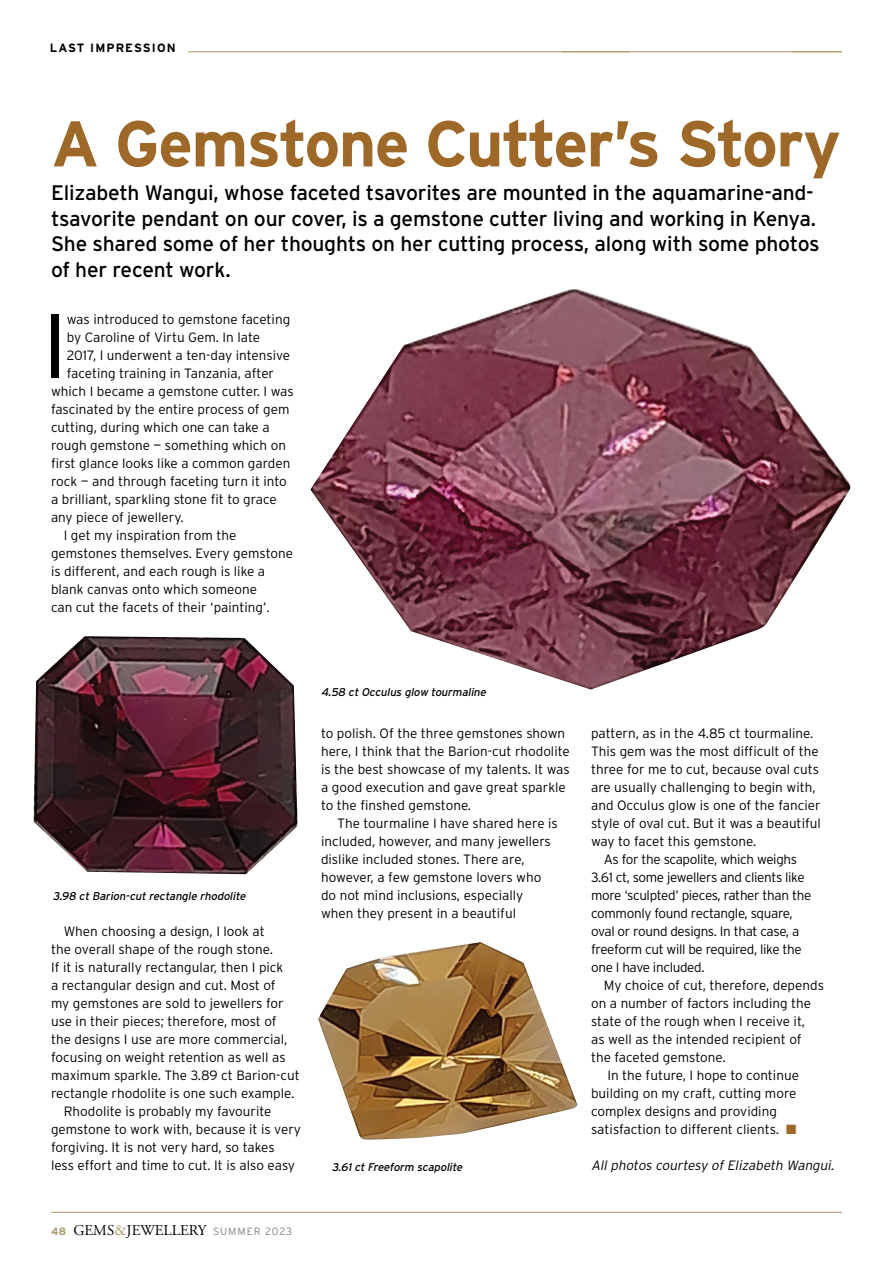
<style>
.page{position:relative;width:893px;height:1263px;background:#fff}
.page>*{position:absolute;margin:0;border:0;box-sizing:border-box;transform-origin:0 0}
.t1{font:300 90.6px "Interstate";color:#000}
.t2{font:700 64.5px "Interstate";letter-spacing:-.025em;color:#9e6928}
.t3{font:21px/25.5px "Interstate";letter-spacing:-.01em;color:#000}
.t4{font:15px "Adobe Garamond Pro";color:#000}
.t5{font:300 13.5px/18px "Interstate";color:#000}
.t6{font:300 13.5px "Interstate";letter-spacing:-.025em;color:#000}
.t7{font:italic 300 13.5px "Interstate";color:#000}
.t8{font:700 12px "Interstate";letter-spacing:.09em;color:#000}
.t9{font:italic 11.25px "Interstate";color:#000}
.s1{font-family:"Interstate";font-weight:700;font-size:10.5px;color:#a99866}
.s2{color:#a99866}
.s3{font-family:"Interstate";font-weight:300;font-size:10.5px;color:#808285}
.s4{color:#9e6928}
</style>
<div class="page">
<hr style="left:51px;top:1212px;width:791px;height:1px;background:#a99866">
<hr style="left:188px;top:51px;width:654px;height:1px;background:#a99866">
<img style="left:318px;top:942px;width:260px;height:198px">
<img style="left:33px;top:636px;width:265px;height:238px">
<img style="left:310px;top:289px;width:541px;height:400px">
<p class="t8" style="left:50px;top:41px;width:127px">LAST IMPRESSION</p>
<h2 class="t2" style="left:51px;top:108px;width:791px">A Gemstone Cutter’s Story</h2>
<p class="t3" style="left:51px;top:180px;width:770px">Elizabeth Wangui, whose faceted tsavorites are mounted in the aquamarine-and&shy;tsavorite pendant on our cover, is a gemstone cutter living and working in Kenya.<br>She shared some of her thoughts on her cutting process, along with some photos of her recent work.</p>
<h1 class="t1" style="left:42px;top:295px;width:26px">I</h1>
<p class="t5" style="left:67px;top:310px;width:225px">was introduced to gemstone faceting</p>
<p class="t5" style="left:67px;top:328px;width:195px">by Caroline of Virtu Gem. In late</p>
<p class="t5" style="left:67px;top:346px;width:225px">2017, I underwent a ten-day intensive</p>
<p class="t5" style="left:67px;top:364px;width:209px">faceting training in Tanzania, after</p>
<p class="t5" style="left:51px;top:382px;width:244px">which I became a gemstone cutter. I was</p>
<p class="t5" style="left:51px;top:400px;width:240px">fascinated by the entire process of gem</p>
<p class="t5" style="left:51px;top:418px;width:220px">cutting, during which one can take a</p>
<p class="t5" style="left:51px;top:436px;width:237px">rough gemstone — something which on</p>
<p class="t5" style="left:51px;top:454px;width:241px">first glance looks like a common garden</p>
<p class="t5" style="left:51px;top:472px;width:237px">rock — and through faceting turn it into</p>
<p class="t5" style="left:51px;top:490px;width:227px">a brilliant, sparkling stone fit to grace</p>
<p class="t5" style="left:51px;top:508px;width:134px">any piece of jewellery.</p>
<p class="t5" style="left:64px;top:526px;width:174px">I get my inspiration from the</p>
<p class="t5" style="left:51px;top:544px;width:243px">gemstones themselves. Every gemstone</p>
<p class="t5" style="left:51px;top:562px;width:216px">is different, and each rough is like a</p>
<p class="t5" style="left:51px;top:580px;width:208px">blank canvas onto which someone</p>
<p class="t5" style="left:51px;top:598px;width:220px">can cut the facets of their ‘painting’.</p>
<p class="t9" style="left:53px;top:890px;width:197px">3.98 ct Barion-cut rectangle rhodolite</p>
<p class="t5" style="left:64px;top:922px;width:203px">When choosing a design, I look at</p>
<p class="t5" style="left:51px;top:940px;width:223px">the overall shape of the rough stone.</p>
<p class="t5" style="left:51px;top:958px;width:234px">If it is naturally rectangular, then I pick</p>
<p class="t5" style="left:51px;top:976px;width:226px">a rectangular design and cut. Most of</p>
<p class="t5" style="left:51px;top:994px;width:234px">my gemstones are sold to jewellers for</p>
<p class="t5" style="left:51px;top:1012px;width:227px">use in their pieces; therefore, most of</p>
<p class="t5" style="left:51px;top:1030px;width:238px">the designs I use are more commercial,</p>
<p class="t5" style="left:51px;top:1048px;width:236px">focusing on weight retention as well as</p>
<p class="t5" style="left:51px;top:1066px;width:250px">maximum sparkle. The 3.89 ct Barion-cut</p>
<p class="t5" style="left:51px;top:1084px;width:245px">rectangle rhodolite is one such example.</p>
<p class="t5" style="left:64px;top:1102px;width:209px">Rhodolite is probably my favourite</p>
<p class="t5" style="left:51px;top:1120px;width:252px">gemstone to work with, because it is very</p>
<p class="t5" style="left:51px;top:1138px;width:225px">forgiving. It is not very hard, so takes</p>
<p class="t5" style="left:51px;top:1156px;width:246px">less effort and time to cut. It is also easy</p>
<p class="t4" style="left:51px;top:1221px;width:242px"><span class="s1">48</span> GEMS<span class="s2">&amp;</span>JEWELLERY <span class="s3">SUMMER 2023</span></p>
<p class="t9" style="left:321px;top:685px;width:169px">4.58 ct Occulus glow tourmaline</p>
<p class="t5" style="left:321px;top:724px;width:250px">to polish. Of the three gemstones shown here, I think that the Barion-cut rhodolite is the best showcase of my talents. It was a good execution and gave great sparkle to the finshed gemstone.</p>
<p class="t5" style="left:321px;top:814px;width:238px;text-indent:16px">The tourmaline I have shared here is included, however, and many jewellers dislike included stones. There are, however, a few gemstone lovers who do not mind inclusions, especially when they present in a beautiful</p>
<p class="t9" style="left:332px;top:1160px;width:135px">3.61ct Freeform scapolite</p>
<p class="t5" style="left:591px;top:724px;width:224px">pattern, as in the 4.85 ct tourmaline.</p>
<p class="t5" style="left:591px;top:742px;width:229px">This gem was the most difficult of the</p>
<p class="t5" style="left:591px;top:760px;width:230px">three for me to cut, because oval cuts</p>
<p class="t5" style="left:591px;top:778px;width:226px">are usually challenging to begin with,</p>
<p class="t5" style="left:591px;top:796px;width:231px">and Occulus glow is one of the fancier</p>
<p class="t5" style="left:591px;top:814px;width:231px">style of oval cut. But it was a beautiful</p>
<p class="t5" style="left:591px;top:832px;width:167px">way to facet this gemstone.</p>
<p class="t6" style="left:604px;top:851px;width:195px">As for the scapolite, which weighs</p>
<p class="t6" style="left:591px;top:869px;width:215px">3.61 ct, some jewellers and clients like</p>
<p class="t6" style="left:591px;top:887px;width:222px">more ‘sculpted’ pieces, rather than the</p>
<p class="t6" style="left:591px;top:905px;width:203px">commonly found rectangle, square,</p>
<p class="t6" style="left:591px;top:923px;width:210px">oval or round designs. In that case, a</p>
<p class="t6" style="left:591px;top:941px;width:212px">freeform cut will be required, like the</p>
<p class="t6" style="left:591px;top:959px;width:115px">one I have included.</p>
<p class="t5" style="left:604px;top:976px;width:222px">My choice of cut, therefore, depends</p>
<p class="t5" style="left:591px;top:994px;width:222px">on a number of factors including the</p>
<p class="t5" style="left:591px;top:1012px;width:216px">state of the rough when I receive it,</p>
<p class="t5" style="left:591px;top:1030px;width:212px">as well as the intended recipient of</p>
<p class="t5" style="left:591px;top:1048px;width:136px">the faceted gemstone.</p>
<p class="t5" style="left:607px;top:1066px;width:193px">In the future, I hope to continue</p>
<p class="t5" style="left:591px;top:1084px;width:207px">building on my craft, cutting more</p>
<p class="t5" style="left:591px;top:1102px;width:187px">complex designs and providing</p>
<p class="t5" style="left:591px;top:1120px;width:207px">satisfaction to different clients. <span class="s4">■</span></p>
<p class="t7" style="left:591px;top:1158px;width:247px">All photos courtesy of Elizabeth Wangui.</p>
</div>
